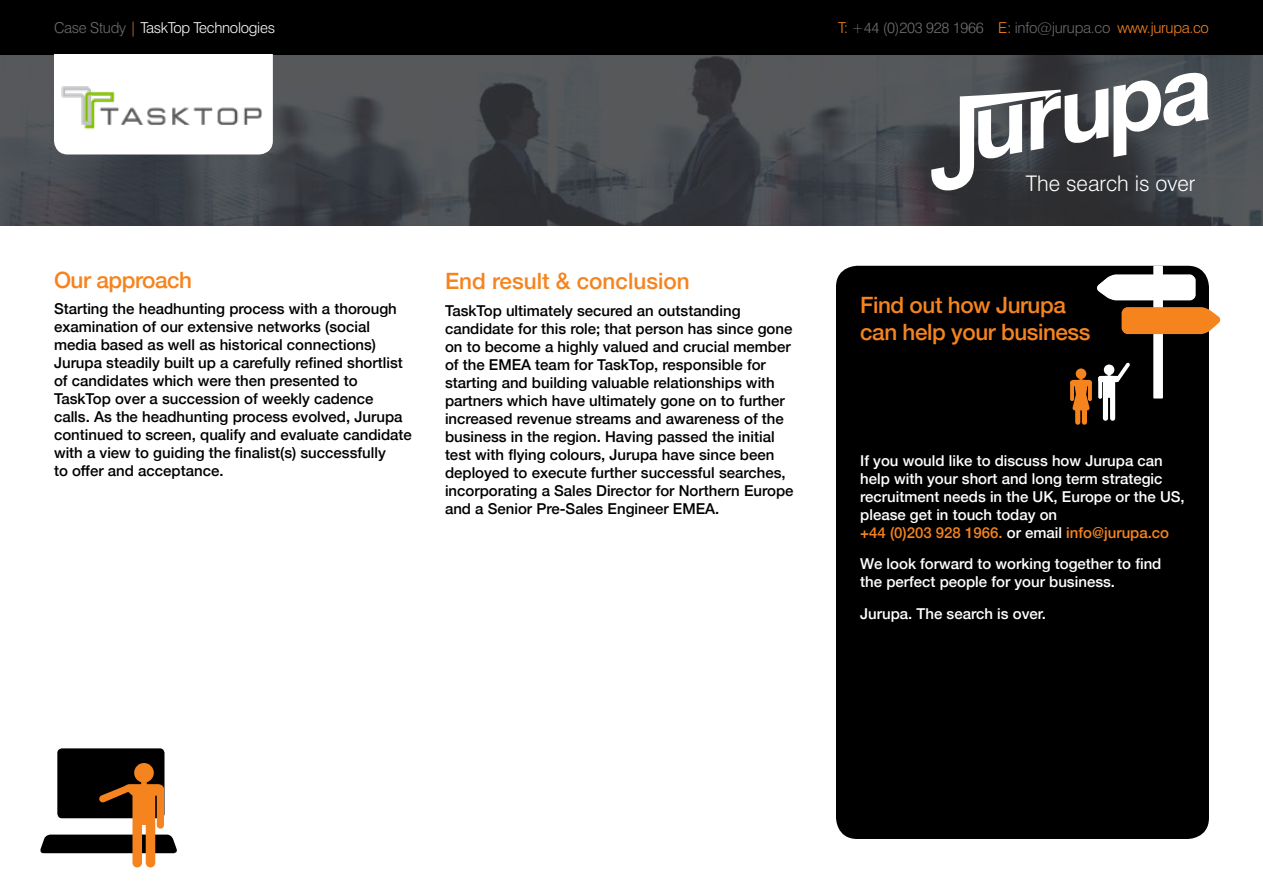
<style>
.page{position:relative;width:1263px;height:893px;background:#fff}
.page>*{position:absolute;margin:0;border:0;box-sizing:border-box;transform-origin:0 0}
.t1{font:500 22.5px/27px "Helvetica Neue";letter-spacing:-.02em;color:#f5841f}
.t2{font:500 22.5px "Helvetica Neue";color:#f5841f}
.t3{font:300 21.6px "Swiss 721 BT";color:#fff}
.t4{font:500 15px/18px "Helvetica Neue";color:#000}
.t5{font:500 15px/18px "Helvetica Neue";color:#fff}
.t6{font:300 15px "Swiss 721 BT";letter-spacing:-.02em;color:#6d6e71}
.t7{font:300 15px "Swiss 721 BT";letter-spacing:-.02em;color:#fff}
.s1{color:#6d6e71}
.s2{color:#f5841f}
</style>
<div class="page">
<div style="left:836px;top:266px;width:373px;height:573px;background:#000;border-radius:21px"></div>
<svg style="left:0;top:54px;width:1263px;height:171px;background:#46494d"></svg>
<div style="left:0;top:0;width:1263px;height:54px;background:#000"></div>
<div style="left:57px;top:748px;width:107px;height:70px;background:#000;border-radius:5px"></div>
<svg style="left:40px;top:763px;width:137px;height:104px"></svg>
<svg style="left:931px;top:73px;width:278px;height:118px"></svg>
<div style="left:1075px;top:404px;width:5px;height:21px;background:#f5841f;border-radius:3px"></div>
<svg style="left:1070px;top:381px;width:4px;height:20px"></svg>
<div style="left:1103px;top:394px;width:5px;height:27px;background:#fff;border-radius:3px"></div>
<div style="left:1110px;top:394px;width:5px;height:27px;background:#fff;border-radius:3px"></div>
<div style="left:1070px;top:380px;width:22px;height:6px;background:#f5841f;border-radius:3px"></div>
<div style="left:1082px;top:404px;width:5px;height:21px;background:#f5841f;border-radius:3px"></div>
<svg style="left:1088px;top:381px;width:4px;height:20px"></svg>
<svg style="left:1072px;top:368px;width:17px;height:42px"></svg>
<svg style="left:1098px;top:376px;width:4px;height:23px"></svg>
<div style="left:1103px;top:376px;width:12px;height:22px;background:#fff;border-radius:3px"></div>
<svg style="left:1098px;top:362px;width:32px;height:20px"></svg>
<div style="left:1153px;top:266px;width:10px;height:132px;background:#fff"></div>
<svg style="left:1097px;top:274px;width:99px;height:26px"></svg>
<svg style="left:1121px;top:307px;width:100px;height:27px;background:#f0892d"></svg>
<svg style="left:54px;top:54px;width:219px;height:100px"></svg>
<img style="left:54px;top:67px;width:219px;height:82px">
<p class="t7" style="left:54px;top:19px;width:223px"><span class="s1">Case Study</span> <span class="s2">|</span> TaskTop Technologies</p>
<p class="t6" style="left:838px;top:19px;width:372px"><span class="s2">T:</span> +44 (0)203 928 1966 <span class="s2">E:</span> info@jurupa.co <span class="s2">www.jurupa.co</span></p>
<h1 class="t1" style="left:54px;top:264px;width:140px">Our approach</h1>
<p class="t4" style="left:54px;top:299px;width:359px">Starting the headhunting process with a thorough examination of our extensive networks (social media based as well as historical connections)<br>Jurupa steadily built up a carefully refined shortlist of candidates which were then presented to TaskTop over a succession of weekly cadence calls. As the headhunting process evolved, Jurupa continued to screen, qualify and evaluate candidate with a view to guiding the finalist(s) successfully<br>to offer and acceptance.</p>
<h2 class="t3" style="left:1026px;top:170px;width:171px">The search is over</h2>
<h1 class="t2" style="left:445px;top:263px;width:246px">End result &amp; conclusion</h1>
<p class="t4" style="left:445px;top:300px;width:350px">TaskTop ultimately secured an outstanding candidate for this role; that person has since gone on to become a highly valued and crucial member of the EMEA team for TaskTop, responsible for starting and building valuable relationships with partners which have ultimately gone on to further increased revenue streams and awareness of the business in the region. Having passed the initial test with flying colours, Jurupa have since been deployed to execute further successful searches, incorporating a Sales Director for Northern Europe and a Senior Pre-Sales Engineer EMEA.</p>
<h1 class="t1" style="left:860px;top:290px;width:232px">Find out how Jurupa can help your business</h1>
<p class="t5" style="left:860px;top:450px;width:326px">If you would like to discuss how Jurupa can help with your short and long term strategic recruitment needs in the UK, Europe or the US, please get in touch today on<br><span class="s2">+44 (0)203 928 1966.</span> or email <span class="s2">info@jurupa.co</span></p>
<p class="t5" style="left:860px;top:553px;width:303px">We look forward to working together to find the perfect people for your business.</p>
<p class="t5" style="left:860px;top:604px;width:187px">Jurupa. The search is over.</p>
</div>
